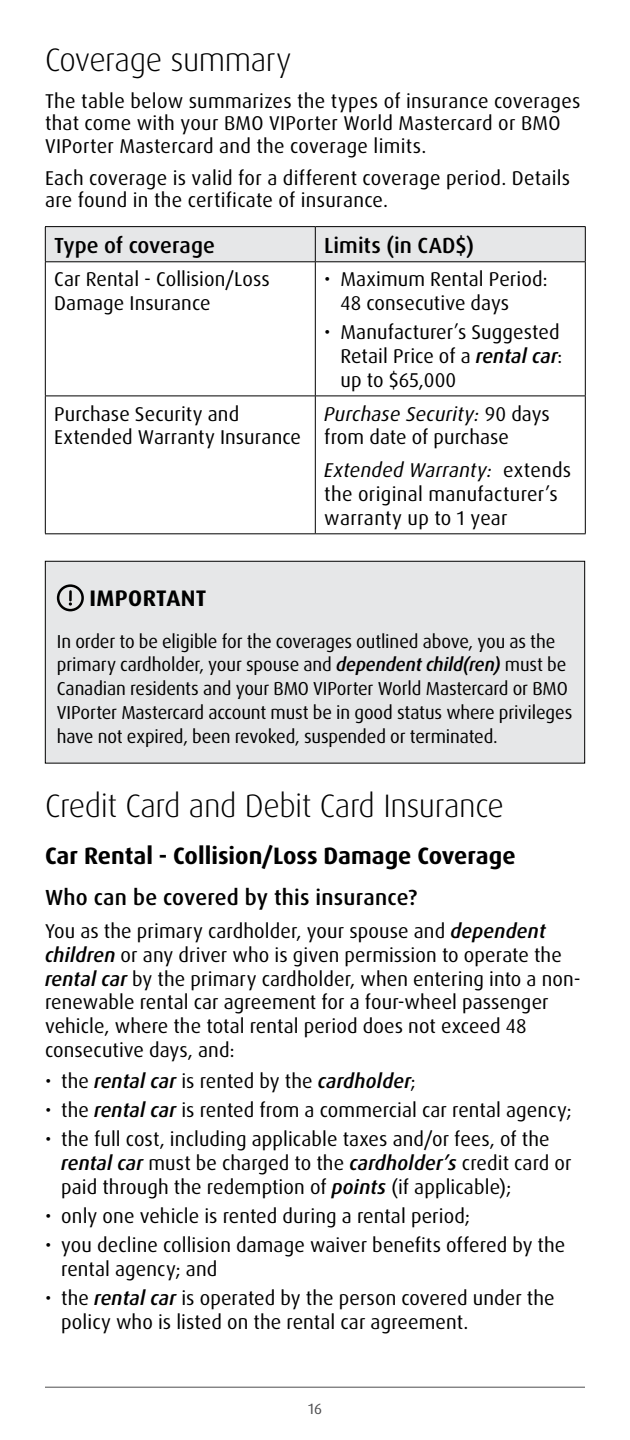
<style>
.page{position:relative;width:630px;height:1440px;background:#fff}
.page>*{position:absolute;margin:0;border:0;box-sizing:border-box;transform-origin:0 0}
.Paragraph_Head_H3{font:300 32.5px "Dax Pro";letter-spacing:-.015em;color:#000}
.Subhead_bold_H4{font:700 23.75px "Dax Pro";color:#000}
.t1{font:700 22.5px "Dax Pro";letter-spacing:.015em;color:#000}
.Subhead_medium_H5{font:500 22px "Dax Pro";letter-spacing:.01em;color:#000}
.Table_header_row_H4{font:500 22px "Dax Pro";letter-spacing:.005em;color:#000}
.Body_-_regular_P{font:20px/23.8px "Dax Pro";letter-spacing:.005em;color:#000}
.t2{font:italic 500 20px "Dax Pro";letter-spacing:.005em;color:#000}
.t3{font:18.75px/23.8px "Dax Pro";letter-spacing:-.005em;color:#000}
.t4{font:15px "Dax Pro";color:#4d4d4f}
.s1{font-weight:500;font-style:italic}
.s2{font-style:italic}
.s3{font-weight:400;font-style:normal}
</style>
<div class="page">
<hr style="left:45px;top:1387px;width:540px;height:1px;background:#4d4d4f">
<div style="left:46px;top:227px;width:539px;height:34px;background:#e6e7e8"></div>
<hr style="left:45px;top:226px;width:270px;height:1px;background:#000">
<hr style="left:45px;top:227px;width:1px;height:34px;background:#000">
<hr style="left:315px;top:226px;width:271px;height:1px;background:#000">
<hr style="left:315px;top:227px;width:1px;height:34px;background:#000">
<hr style="left:585px;top:227px;width:1px;height:34px;background:#000">
<hr style="left:45px;top:261px;width:270px;height:1px;background:#000">
<hr style="left:45px;top:262px;width:1px;height:134px;background:#000">
<hr style="left:315px;top:261px;width:271px;height:1px;background:#000">
<hr style="left:315px;top:262px;width:1px;height:134px;background:#000">
<hr style="left:585px;top:262px;width:1px;height:134px;background:#000">
<hr style="left:45px;top:395px;width:270px;height:1px;background:#000">
<hr style="left:45px;top:396px;width:1px;height:138px;background:#000">
<hr style="left:315px;top:395px;width:271px;height:1px;background:#000">
<hr style="left:315px;top:396px;width:1px;height:138px;background:#000">
<hr style="left:585px;top:396px;width:1px;height:138px;background:#000">
<hr style="left:45px;top:533px;width:270px;height:1px;background:#000">
<hr style="left:315px;top:533px;width:271px;height:1px;background:#000">
<div style="left:45px;top:561px;width:540px;height:202px;background:#e6e7e8"></div>
<div style="left:57px;top:584px;width:27px;height:27px;border:2px solid #000;border-radius:50%"></div>
<svg style="left:69px;top:591px;width:3px;height:15px"></svg>
<div style="left:45px;top:561px;width:540px;height:202px;border:1px solid #000"></div>
<h3 class="Paragraph_Head_H3" style="left:45px;top:38px;width:248px">Coverage summary</h3>
<p class="Body_-_regular_P" style="left:45px;top:90px;width:537px;line-height:22.5px">The table below summarizes the types of insurance coverages that come with your BMO VIPorter World Mastercard or BMO<br>VIPorter Mastercard and the coverage limits.</p>
<p class="Body_-_regular_P" style="left:45px;top:166px;width:527px;line-height:22.5px">Each coverage is valid for a different coverage period. Details are found in the certificate of insurance.</p>
<h4 class="Table_header_row_H4" style="left:54px;top:231px;width:162px">Type of coverage</h4>
<h4 class="Table_header_row_H4" style="left:324px;top:231px;width:151px">Limits (in CAD$)</h4>
<p class="Body_-_regular_P" style="left:54px;top:268px;width:217px">Car Rental - Collision/Loss<br>Damage Insurance</p>
<p class="Body_-_regular_P" style="left:341px;top:268px;width:209px;text-indent:-16px">• Maximum Rental Period:<br>48 consecutive days</p>
<p class="Body_-_regular_P" style="left:341px;top:321px;width:223px;text-indent:-16px">• Manufacturer’s Suggested<br>Retail Price of a <span class="s1">rental car</span>: up to $65,000</p>
<p class="Body_-_regular_P" style="left:54px;top:402px;width:248px">Purchase Security and<br>Extended Warranty Insurance</p>
<p class="Body_-_regular_P" style="left:324px;top:402px;width:227px"><span class="s2">Purchase Security:</span> 90 days from date of purchase</p>
<p class="Body_-_regular_P" style="left:324px;top:459px;width:248px"><span class="s2">Extended Warranty:</span> extends the original manufacturer’s warranty up to 1 year</p>
<p class="t1" style="left:90px;top:584px;width:118px">IMPORTANT</p>
<p class="t3" style="left:57px;top:629px;width:517px">In order to be eligible for the coverages outlined above, you as the primary cardholder, your spouse and <span class="s1">dependent child(ren)</span> must be Canadian residents and your BMO VIPorter World Mastercard or BMO VIPorter Mastercard account must be in good status where privileges have not expired, been revoked, suspended or terminated.</p>
<h3 class="Paragraph_Head_H3" style="left:45px;top:785px;width:461px">Credit Card and Debit Card Insurance</h3>
<h4 class="Subhead_bold_H4" style="left:45px;top:841px;width:472px">Car Rental - Collision/Loss Damage Coverage</h4>
<h5 class="Subhead_medium_H5" style="left:45px;top:883px;width:374px">Who can be covered by this insurance?</h5>
<p class="Body_-_regular_P" style="left:45px;top:919px;width:537px">You as the primary cardholder, your spouse and <span class="s1">dependent children</span> or any driver who is given permission to operate the <span class="s1">rental car</span> by the primary cardholder, when entering into a non&shy;renewable rental car agreement for a four-wheel passenger vehicle, where the total rental period does not exceed 48 consecutive days, and:</p>
<p class="t2" style="left:45px;top:1068px;width:372px"><span class="s3">• the</span> rental car <span class="s3">is rented by the</span> cardholder<span class="s3">;</span></p>
<p class="Body_-_regular_P" style="left:45px;top:1098px;width:528px">• the <span class="s1">rental car</span> is rented from a commercial car rental agency;</p>
<p class="Body_-_regular_P" style="left:61px;top:1128px;width:512px;text-indent:-16px">• the full cost, including applicable taxes and/or fees, of the <span class="s1">rental car</span> must be charged to the <span class="s1">cardholder’s</span> credit card or paid through the redemption of <span class="s1">points</span> (if applicable);</p>
<p class="Body_-_regular_P" style="left:45px;top:1204px;width:427px">• only one vehicle is rented during a rental period;</p>
<p class="Body_-_regular_P" style="left:61px;top:1233px;width:506px;text-indent:-16px">• you decline collision damage waiver benefits offered by the rental agency; and</p>
<p class="Body_-_regular_P" style="left:61px;top:1286px;width:495px;text-indent:-16px">• the <span class="s1">rental car</span> is operated by the person covered under the policy who is listed on the rental car agreement.</p>
<p class="t4" style="left:308px;top:1399px;width:15px">16</p>
</div>
